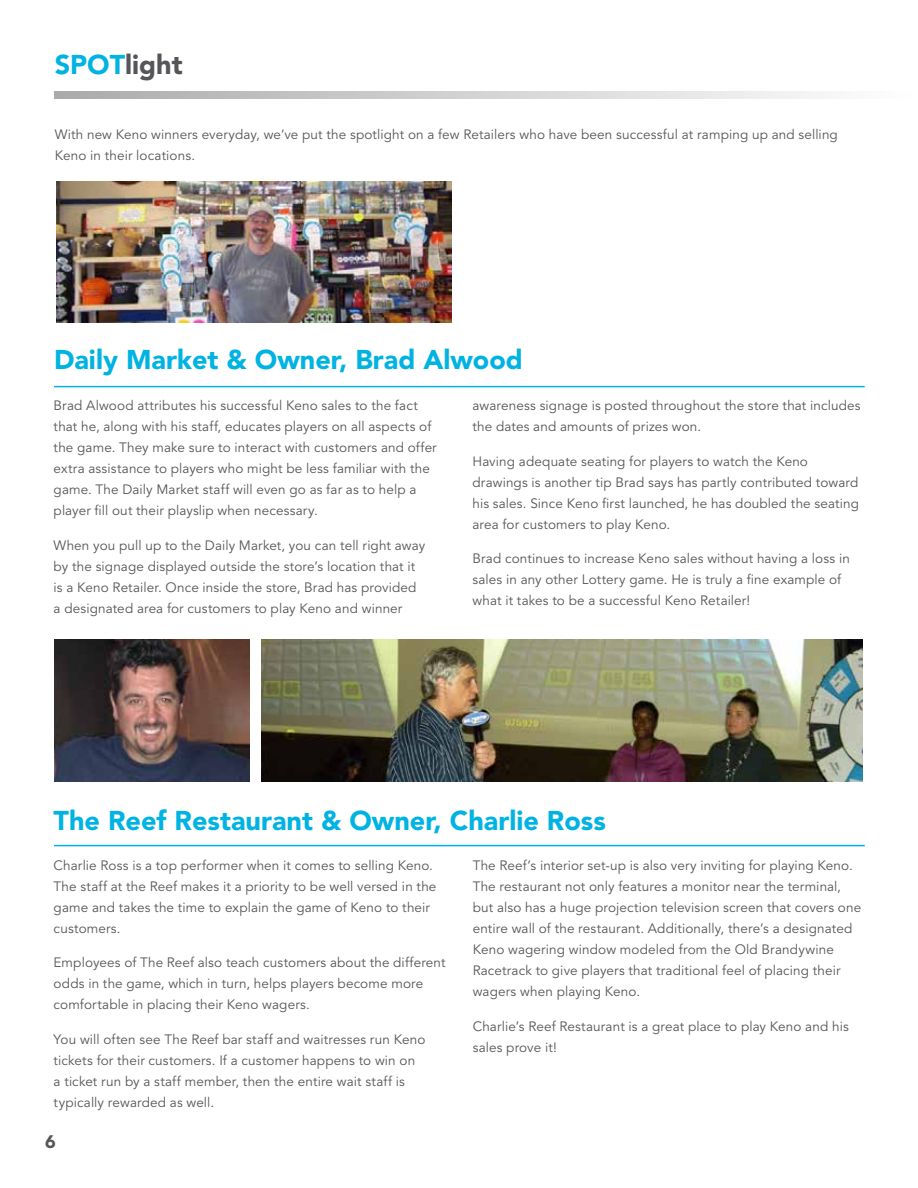
<style>
.page{position:relative;width:918px;height:1188px;background:#fff}
.page>*{position:absolute;margin:0;border:0;box-sizing:border-box;transform-origin:0 0}
.t1{font:900 27px "Avenir LT Std";color:#00b3e2}
.t2{font:900 27px "Avenir LT Std";color:#55565a}
.t3{font:900 18px "Avenir LT Std";color:#55565a}
.t4{font:13.5px/21px "Avenir LT Std";letter-spacing:.01em;color:#55565a}
.s1{color:#00b3e2}
</style>
<div class="page">
<svg style="left:55px;top:91px;width:756px;height:7px;background:#cfcfd0"></svg>
<img style="left:56px;top:181px;width:396px;height:142px">
<img style="left:55px;top:640px;width:195px;height:141px">
<hr style="left:54px;top:386px;width:811px;height:1px;background:#00b3e2">
<hr style="left:54px;top:845px;width:811px;height:1px;background:#00b3e2">
<img style="left:262px;top:640px;width:600px;height:141px">
<h1 class="t2" style="left:55px;top:49px;width:130px"><span class="s1">Spot</span>light</h1>
<p class="t4" style="left:55px;top:125px;width:785px">With new Keno winners everyday, we’ve put the spotlight on a few Retailers who have been successful at ramping up and selling<br>Keno in their locations.</p>
<h1 class="t1" style="left:54px;top:343px;width:470px">Daily Market &amp; Owner, Brad Alwood</h1>
<p class="t4" style="left:54px;top:396px;width:385px">Brad Alwood attributes his successful Keno sales to the fact that he, along with his staff, educates players on all aspects of the game. They make sure to interact with customers and offer extra assistance to players who might be less familiar with the game. The Daily Market staff will even go as far as to help a player fill out their playslip when necessary.</p>
<p class="t4" style="left:54px;top:535px;width:373px">When you pull up to the Daily Market, you can tell right away by the signage displayed outside the store’s location that it is a Keno Retailer. Once inside the store, Brad has provided a designated area for customers to play Keno and winner</p>
<p class="t4" style="left:473px;top:396px;width:390px">awareness signage is posted throughout the store that includes the dates and amounts of prizes won.</p>
<p class="t4" style="left:473px;top:451px;width:388px">Having adequate seating for players to watch the Keno drawings is another tip Brad says has partly contributed toward his sales. Since Keno first launched, he has doubled the seating area for customers to play Keno.</p>
<p class="t4" style="left:473px;top:549px;width:379px">Brad continues to increase Keno sales without having a loss in sales in any other Lottery game. He is truly a fine example of what it takes to be a successful Keno Retailer!</p>
<h1 class="t1" style="left:54px;top:805px;width:554px">The Reef Restaurant &amp; Owner, Charlie Ross</h1>
<p class="t4" style="left:54px;top:855px;width:384px">Charlie Ross is a top performer when it comes to selling Keno.<br>The staff at the Reef makes it a priority to be well versed in the game and takes the time to explain the game of Keno to their customers.</p>
<p class="t4" style="left:54px;top:953px;width:394px">Employees of The Reef also teach customers about the different odds in the game, which in turn, helps players become more comfortable in placing their Keno wagers.</p>
<p class="t4" style="left:54px;top:1029px;width:373px">You will often see The Reef bar staff and waitresses run Keno tickets for their customers. If a customer happens to win on a ticket run by a staff member, then the entire wait staff is typically rewarded as well.</p>
<p class="t4" style="left:473px;top:855px;width:390px">The Reef’s interior set-up is also very inviting for playing Keno.<br>The restaurant not only features a monitor near the terminal, but also has a huge projection television screen that covers one entire wall of the restaurant. Additionally, there’s a designated Keno wagering window modeled from the Old Brandywine Racetrack to give players that traditional feel of placing their wagers when playing Keno.</p>
<p class="t4" style="left:473px;top:1016px;width:378px">Charlie’s Reef Restaurant is a great place to play Keno and his sales prove it!</p>
<h2 class="t3" style="left:45px;top:1131px;width:12px">6</h2>
</div>
